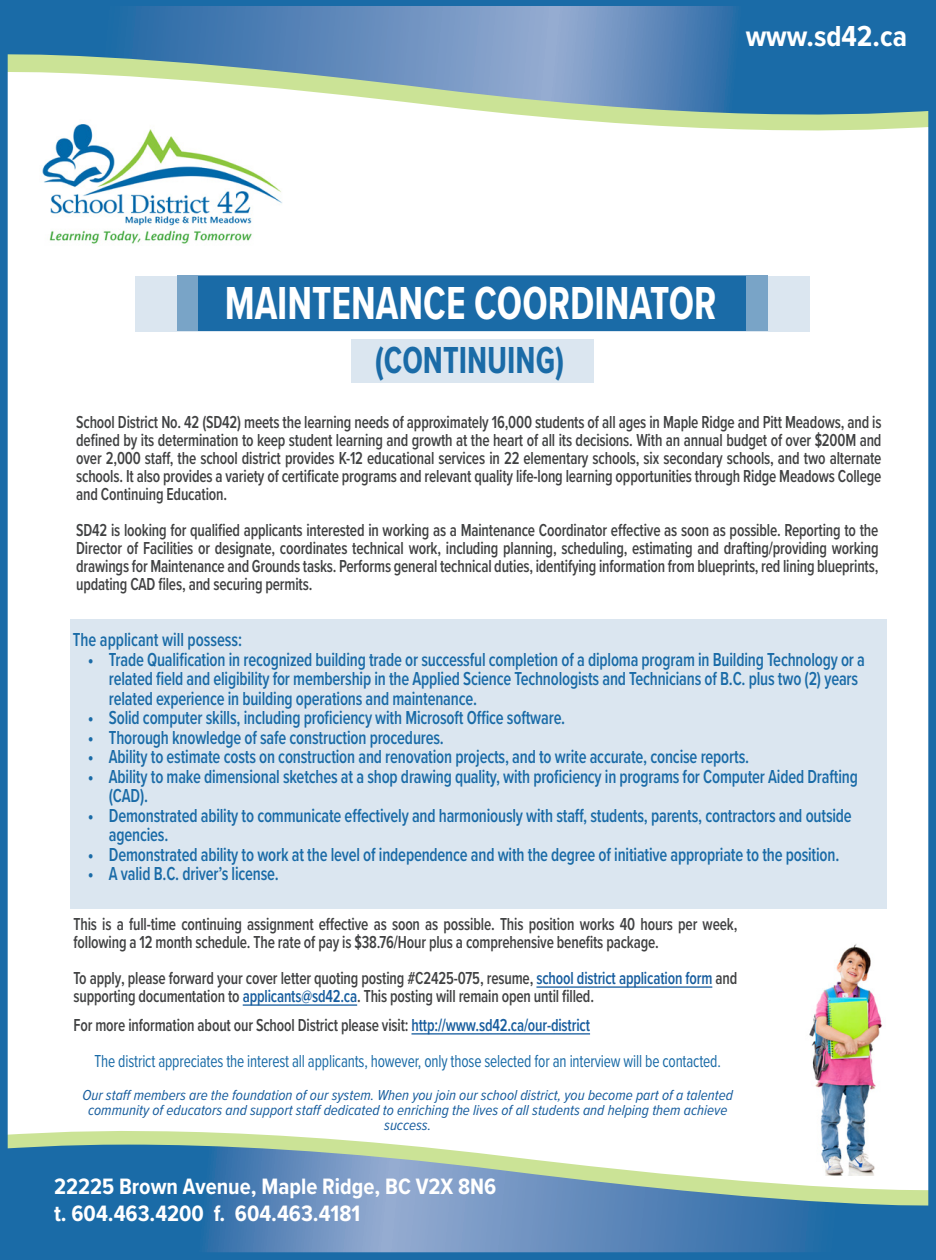
<style>
.page{position:relative;width:936px;height:1260px;background:#fff}
.page>*{position:absolute;margin:0;border:0;box-sizing:border-box;transform-origin:0 0}
.t1{font:700 48px "Proxima Nova Cond";color:#fff;scale:.85 1}
.t2{font:700 39px "Proxima Nova Cond";color:#1a6ba7;scale:.85 1}
.t3{font:700 30px "Proxima Nova Cond";color:#fff}
.t4{font:700 23.1px "Proxima Nova Cond";color:#fff}
.t5{font:600 19.5px/19.5px "Proxima Nova Cond";letter-spacing:-.01em;color:#1a6ba7;scale:.85 1}
.t6{font:600 18px/18px "Proxima Nova Cond";letter-spacing:-.01em;color:#414243;text-align:justify;scale:.85 1}
.t7{font:18px "Proxima Nova Cond";letter-spacing:-.01em;color:#1a6ba7;scale:.85 1}
.t8{font:italic 15px/15px "Proxima Nova Cond";color:#175d9e;text-align:center}
.s1{color:#175d9e}
</style>
<div class="page">
<div style="left:135px;top:276px;width:675px;height:55px;background:#dbe6f0"></div>
<div style="left:177px;top:276px;width:591px;height:55px;background:#79a4c7"></div>
<div style="left:198px;top:276px;width:548px;height:55px;background:#1a6ba7"></div>
<svg style="left:9px;top:1131px;width:391px;height:14px;fill:#cbe396"></svg>
<svg style="left:9px;top:1145px;width:918px;height:106px;background:#6897b9"></svg>
<svg style="left:684px;top:127px;width:243px;height:4px"></svg>
<div style="left:0;top:0;width:936px;height:1260px;border:8px solid #1a6ba7"></div>
<svg style="left:4px;top:6px;width:932px;height:121px"></svg>
<hr style="left:536px;top:986px;width:176px;height:2px;background:#175d9e">
<hr style="left:243px;top:1004px;width:114px;height:2px;background:#175d9e">
<div style="left:70px;top:619px;width:816px;height:290px;background:#dbe6f0"></div>
<img style="left:40px;top:120px;width:243px;height:124px">
<div style="left:351px;top:339px;width:243px;height:43px;background:#dbe6f0"></div>
<img style="left:753px;top:944px;width:150px;height:232px">
<hr style="left:411px;top:1033px;width:179px;height:2px;background:#175d9e">
<p class="t3" style="left:746px;top:14px;width:163px">www.sd42.ca</p>
<p class="t1" style="left:225px;top:268px;width:580px">MAINTENANCE COORDINATOR</p>
<p class="t2" style="left:375px;top:331px;width:225px">(CONTINUING)</p>
<p class="t6" style="left:76px;top:413px;width:949px">School District No. 42 (SD42) meets the learning needs of approximately 16,000 students of all ages in Maple Ridge and Pitt Meadows, and is defined by its determination to keep student learning and growth at the heart of all its decisions. With an annual budget of over $200M and over 2,000 staff, the school district provides K-12 educational services in 22 elementary schools, six secondary schools, and two alternate schools. It also provides a variety of certificate programs and relevant quality life-long learning opportunities through Ridge Meadows College and Continuing Education.</p>
<p class="t6" style="left:76px;top:521px;width:945px">SD42 is looking for qualified applicants interested in working as a Maintenance Coordinator effective as soon as possible. Reporting to the Director of Facilities or designate, coordinates technical work, including planning, scheduling, estimating and drafting/providing working drawings for Maintenance and Grounds tasks. Performs general technical duties, identifying information from blueprints, red lining blueprints, updating CAD files, and securing permits.</p>
<p class="t5" style="left:73px;top:630px;width:201px">The applicant will possess:</p>
<p class="t5" style="left:109px;top:649px;width:891px;text-indent:-21px">• Trade Qualification in recognized building trade or successful completion of a diploma program in Building Technology or a related field and eligibility for membership in the Applied Science Technologists and Technicians of B.C. plus two (2) years related experience in building operations and maintenance.</p>
<p class="t5" style="left:88px;top:708px;width:563px">• Solid computer skills, including proficiency with Microsoft Office software.</p>
<p class="t5" style="left:88px;top:727px;width:420px">• Thorough knowledge of safe construction procedures.</p>
<p class="t5" style="left:88px;top:747px;width:779px">• Ability to estimate costs on construction and renovation projects, and to write accurate, concise reports.</p>
<p class="t5" style="left:109px;top:766px;width:883px;text-indent:-21px">• Ability to make dimensional sketches at a shop drawing quality, with proficiency in programs for Computer Aided Drafting (CAD).</p>
<p class="t5" style="left:109px;top:805px;width:876px;text-indent:-21px">• Demonstrated ability to communicate effectively and harmoniously with staff, students, parents, contractors and outside agencies.</p>
<p class="t5" style="left:88px;top:844px;width:886px">• Demonstrated ability to work at the level of independence and with the degree of initiative appropriate to the position.</p>
<p class="t5" style="left:88px;top:864px;width:226px">• A valid B.C. driver’s license.</p>
<p class="t6" style="left:74px;top:915px;width:783px">This is a full-time continuing assignment effective as soon as possible. This position works 40 hours per week, following a 12 month schedule. The rate of pay is $38.76/Hour plus a comprehensive benefits package.</p>
<p class="t6" style="left:74px;top:969px;width:783px">To apply, please forward your cover letter quoting posting #C2425-075, resume, <span class="s1">school district application form</span> and supporting documentation to <span class="s1">applicants@sd42.ca</span>. This posting will remain open until filled.</p>
<p class="t6" style="left:74px;top:1016px;width:609px">For more information about our School District please visit: <span class="s1">http://www.sd42.ca/our-district</span></p>
<p class="t7" style="left:95px;top:1048px;width:738px">The district appreciates the interest all applicants, however, only those selected for an interview will be contacted.</p>
<p class="t8" style="left:82px;top:1087px;width:652px">Our staff members are the foundation of our system. When you join our school district, you become part of a talented community of educators and support staff dedicated to enriching the lives of all students and helping them achieve success.</p>
<p class="t4" style="left:54px;top:1169px;width:444px">22225 Brown Avenue, Maple Ridge, BC V2X 8N6</p>
<p class="t4" style="left:54px;top:1197px;width:308px">t. 604.463.4200 f. 604.463.4181</p>
</div>
